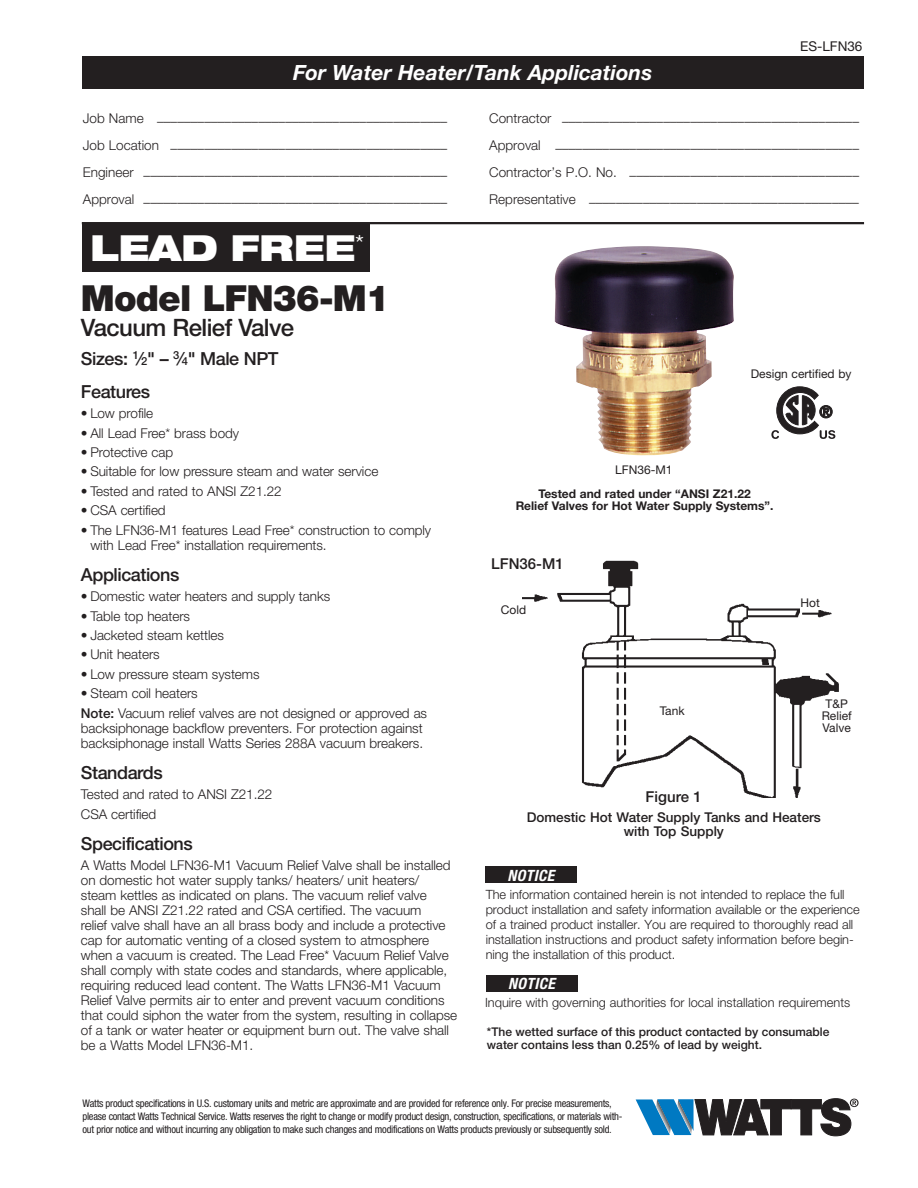
<style>
.page{position:relative;width:918px;height:1188px;background:#fff}
.page>*{position:absolute;margin:0;border:0;box-sizing:border-box;transform-origin:0 0}
.t1{font:900 36px "Helvetica Neue LT Std";letter-spacing:-.025em;color:#231f20}
.t2{font:900 expanded 36px "Helvetica Neue LT Std";color:#fff}
.t3{font:500 24px "Helvetica Neue LT Std";letter-spacing:-.025em;color:#231f20}
.t4{font:italic 700 21px "Helvetica Neue LT Std";color:#fff}
.t5{font:500 18px/33.2px "Helvetica Neue LT Std";letter-spacing:-.025em;color:#231f20}
.t6{font:italic 700 condensed 15.6px "Helvetica Neue LT Std";letter-spacing:.025em;color:#fff}
.t7{font:500 15px "Helvetica Neue LT Std";color:#231f20}
.t8{font:300 13.5px/15px "Helvetica Neue LT Std";letter-spacing:-.005em;color:#231f20}
.t9{font:500 13.5px/13.5px "Helvetica Neue LT Std";color:#231f20;text-align:center}
.t10{font:13.5px "Helvetica Neue LT Std";color:#231f20}
.t11{font:300 12.75px/15px "Helvetica Neue LT Std";letter-spacing:-.005em;color:#231f20}
.t12{font:500 12px/13.5px "Helvetica Neue LT Std";color:#231f20}
.t13{font:700 12px/12px "Helvetica Neue LT Std";color:#231f20;text-align:center}
.t14{font:12px/12px "Helvetica Neue LT Std";color:#231f20;text-align:center}
.t15{font:condensed 10.5px/13.2px "Helvetica Neue LT Std";letter-spacing:-.025em;color:#231f20}
.s1{font-size:11.1px}
.s2{font-weight:500}
</style>
<div class="page">
<img style="left:554px;top:246px;width:180px;height:209px">
<svg style="left:771px;top:387px;width:64px;height:52px"></svg>
<img style="left:523px;top:560px;width:316px;height:238px">
<svg style="left:636px;top:1098px;width:223px;height:38px"></svg>
<div style="left:82px;top:57px;width:781px;height:32px;background:#231f20"></div>
<hr style="left:82px;top:222px;width:782px;height:2px;background:#231f20">
<div style="left:82px;top:223px;width:288px;height:49px;background:#231f20"></div>
<div style="left:486px;top:975px;width:91px;height:17px;background:#231f20"></div>
<div style="left:485px;top:866px;width:92px;height:17px;background:#231f20"></div>
<h3 class="t4" style="left:293px;top:60px;width:361px">For Water Heater/Tank Applications</h3>
<p class="t10" style="left:800px;top:38px;width:64px">ES-LFN36</p>
<p class="t8" style="left:83px;top:113px;width:366px">Job Name –––––––––––––––––––––––––––––––––––––––––––</p>
<p class="t8" style="left:489px;top:113px;width:371px">Contractor ––––––––––––––––––––––––––––––––––––––––––––</p>
<p class="t8" style="left:83px;top:140px;width:366px">Job Location –––––––––––––––––––––––––––––––––––––––––</p>
<p class="t8" style="left:489px;top:140px;width:371px">Approval –––––––––––––––––––––––––––––––––––––––––––––</p>
<p class="t8" style="left:83px;top:168px;width:366px">Engineer –––––––––––––––––––––––––––––––––––––––––––––</p>
<p class="t8" style="left:489px;top:168px;width:371px">Contractor’s P.O. No. ––––––––––––––––––––––––––––––––––</p>
<p class="t8" style="left:83px;top:195px;width:366px">Approval –––––––––––––––––––––––––––––––––––––––––––––</p>
<p class="t8" style="left:489px;top:195px;width:371px">Representative ––––––––––––––––––––––––––––––––––––––––</p>
<h1 class="t2" style="left:90px;top:224px;width:276px">LEAD FREE<sup>*</sup></h1>
<h1 class="t1" style="left:81px;top:276px;width:310px">Model LFN36-M1</h1>
<h2 class="t3" style="left:81px;top:313px;width:215px">Vacuum Relief Valve</h2>
<h3 class="t5" style="left:81px;top:341px;width:199px">Sizes: <sup>1</sup>⁄<span class="s1">2</span>" – <sup>3</sup>⁄<span class="s1">4</span>" Male NPT<br>Features</h3>
<p class="t8" style="left:81px;top:406px;width:74px">• Low profile</p>
<p class="t8" style="left:81px;top:425px;width:160px">• All Lead Free* brass body</p>
<p class="t8" style="left:81px;top:444px;width:94px">• Protective cap</p>
<p class="t8" style="left:81px;top:464px;width:299px">• Suitable for low pressure steam and water service</p>
<p class="t8" style="left:81px;top:483px;width:202px">• Tested and rated to ANSI Z21.22</p>
<p class="t8" style="left:81px;top:503px;width:86px">• CSA certified</p>
<p class="t8" style="left:90px;top:522px;width:342px;text-indent:-9px">• The LFN36-M1 features Lead Free* construction to comply with Lead Free* installation requirements.</p>
<h3 class="t5" style="left:81px;top:558px;width:100px">Applications</h3>
<p class="t8" style="left:81px;top:589px;width:251px">• Domestic water heaters and supply tanks</p>
<p class="t8" style="left:81px;top:608px;width:111px">• Table top heaters</p>
<p class="t8" style="left:81px;top:627px;width:145px">• Jacketed steam kettles</p>
<p class="t8" style="left:81px;top:647px;width:80px">• Unit heaters</p>
<p class="t8" style="left:81px;top:666px;width:180px">• Low pressure steam systems</p>
<p class="t8" style="left:81px;top:683px;width:348px;line-height:19.5px">• Steam coil heaters<br><span class="s2">Note:</span> Vacuum relief valves are not designed or approved as</p>
<p class="t8" style="left:81px;top:720px;width:344px">backsiphonage backflow preventers. For protection against backsiphonage install Watts Series 288A vacuum breakers.</p>
<h3 class="t5" style="left:81px;top:756px;width:83px">Standards</h3>
<p class="t8" style="left:81px;top:784px;width:193px;line-height:19.5px">Tested and rated to ANSI Z21.22<br>CSA certified</p>
<h3 class="t5" style="left:81px;top:826px;width:113px">Specifications</h3>
<p class="t8" style="left:81px;top:857px;width:378px">A Watts Model LFN36-M1 Vacuum Relief Valve shall be installed on domestic hot water supply tanks/ heaters/ unit heaters/ steam kettles as indicated on plans. The vacuum relief valve<br>shall be ANSI Z21.22 rated and CSA certified. The vacuum<br>relief valve shall have an all brass body and include a protective cap for automatic venting of a closed system to atmosphere when a vacuum is created. The Lead Free* Vacuum Relief Valve shall comply with state codes and standards, where applicable, requiring reduced lead content. The Watts LFN36-M1 Vacuum Relief Valve permits air to enter and prevent vacuum conditions that could siphon the water from the system, resulting in collapse of a tank or water heater or equipment burn out. The valve shall be a Watts Model LFN36-M1.</p>
<p class="t14" style="left:751px;top:367px;width:102px">Design certified by</p>
<p class="t14" style="left:615px;top:463px;width:59px">LFN36-M1</p>
<p class="t13" style="left:516px;top:488px;width:259px">Tested and rated under “ANSI Z21.22<br>Relief Valves for Hot Water Supply Systems”.</p>
<p class="t7" style="left:491px;top:554px;width:74px">LFN36-M1</p>
<p class="t14" style="left:501px;top:603px;width:27px">Cold</p>
<p class="t14" style="left:660px;top:705px;width:26px">Tank</p>
<p class="t14" style="left:801px;top:596px;width:21px">Hot</p>
<p class="t14" style="left:822px;top:697px;width:31px">T&amp;P<br>Relief<br>Valve</p>
<p class="t7" style="left:646px;top:788px;width:58px">Figure 1</p>
<p class="t9" style="left:527px;top:811px;width:296px">Domestic Hot Water Supply Tanks and Heaters with Top Supply</p>
<p class="t6" style="left:508px;top:866px;width:48px">NOTICE</p>
<p class="t11" style="left:486px;top:886px;width:375px">The information contained herein is not intended to replace the full product installation and safety information available or the experience of a trained product installer. You are required to thoroughly read all installation instructions and product safety information before begin&shy;ning the installation of this product.</p>
<p class="t6" style="left:508px;top:974px;width:48px">NOTICE</p>
<p class="t11" style="left:485px;top:995px;width:367px">Inquire with governing authorities for local installation requirements</p>
<p class="t12" style="left:487px;top:1025px;width:344px">*The wetted surface of this product contacted by consumable water contains less than 0.25% of lead by weight.</p>
<p class="t15" style="left:82px;top:1096px;width:542px">Watts product specifications in U.S. customary units and metric are approximate and are provided for reference only. For precise measurements, please contact Watts Technical Service. Watts reserves the right to change or modify product design, construction, specifications, or materials with&shy;out prior notice and without incurring any obligation to make such changes and modifications on Watts products previously or subsequently sold.</p>
</div>
